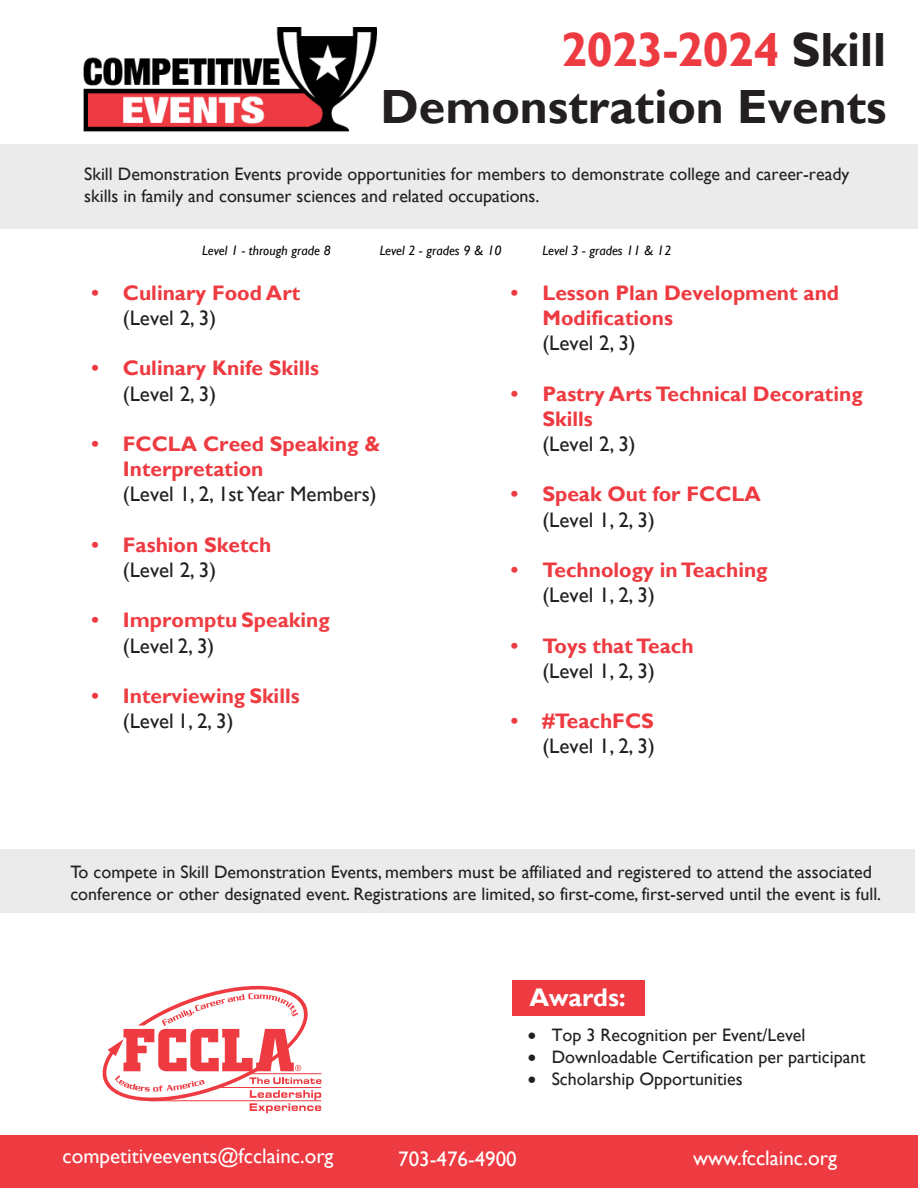
<style>
.page{position:relative;width:918px;height:1188px;background:#fff}
.page>*{position:absolute;margin:0;border:0;box-sizing:border-box;transform-origin:0 0}
.t1{font:700 48px/57.6px "Gill Sans";color:#231f20;text-align:right}
.t2{font:700 25.5px "Gill Sans";color:#fff}
.t3{font:700 21px/25.2px "Gill Sans";color:#ee3a41}
.t4{font:700 21px/25.2px "Gill Sans";color:#ef3d42}
.t5{font:21px "Gill Sans";color:#fff}
.t6{font:700 21px/25.2px "Gill Sans";color:#ee3a41}
.t7{font:21px/25.2px "Gill Sans";color:#231f20;text-align:right}
.t8{font:18px/21.6px "Gill Sans";color:#231f20}
.t9{font:italic 13.5px "Gill Sans";color:#000}
.s1{color:#ee3a41}
.s2{font-weight:400;color:#231f20}
.s3{font-style:inherit}
.s4{font-weight:700;color:#ee3a41}
</style>
<div class="page">
<div style="left:0;top:144px;width:918px;height:84px;background:#ecebeb"></div>
<div style="left:0;top:850px;width:915px;height:63px;background:#ecebeb"></div>
<svg style="left:103px;top:986px;width:218px;height:127px"></svg>
<hr style="left:213px;top:1087px;width:108px;height:1px;background:#ee3a41">
<hr style="left:151px;top:1100px;width:170px;height:1px;background:#ee3a41">
<img style="left:83px;top:28px;width:294px;height:104px">
<div style="left:1px;top:1136px;width:917px;height:52px;background:#ee3a41"></div>
<div style="left:513px;top:981px;width:132px;height:35px;background:#ee3a41"></div>
<p class="t1" style="left:380px;top:22px;width:508px"><span class="s1">2023-2024</span> Skill<br>Demonstration Events</p>
<p class="t8" style="left:84px;top:164px;width:767px">Skill Demonstration Events provide opportunities for members to demonstrate college and career-ready skills in family and consumer sciences and related occupations.</p>
<p class="t9" style="left:202px;top:243px;width:130px">Level 1 - through grade 8</p>
<p class="t9" style="left:380px;top:243px;width:123px">Level 2 - grades 9 &amp; 10</p>
<p class="t9" style="left:543px;top:243px;width:130px">Level 3 - grades 11 &amp; 12</p>
<p class="t3" style="left:123px;top:280px;width:179px;text-indent:-31px">• Culinary Food Art <span class="s2">(Level 2, 3)</span></p>
<p class="t3" style="left:123px;top:356px;width:198px;text-indent:-32px">• Culinary Knife Skills <span class="s2">(Level 2, 3)</span></p>
<p class="t3" style="left:123px;top:431px;width:259px;text-indent:-32px">• FCCLA Creed Speaking &amp;<br>Interpretation<br><span class="s2">(Level 1, 2, 1st Year Members)</span></p>
<p class="t3" style="left:123px;top:532px;width:150px;text-indent:-32px">• Fashion Sketch <span class="s2">(Level 2, 3)</span></p>
<p class="t4" style="left:123px;top:608px;width:208px;text-indent:-32px"><span class="s1">•</span> Impromptu Speaking <span class="s2">(Level 2, 3)</span></p>
<p class="t4" style="left:123px;top:684px;width:178px;text-indent:-32px"><span class="s1">•</span> Interviewing Skills <span class="s2">(Level 1, 2, 3)</span></p>
<p class="t6" style="left:542px;top:281px;width:298px;text-indent:-32px"><span class="s3">•</span> Lesson Plan Development and<br>Modifications<br><span class="s2">(Level 2, 3)</span></p>
<p class="t3" style="left:542px;top:381px;width:322px;text-indent:-32px">• Pastry Arts Technical Decorating<br>Skills<br><span class="s2">(Level 2, 3)</span></p>
<p class="t3" style="left:542px;top:482px;width:220px;text-indent:-32px">• Speak Out for FCCLA <span class="s2">(Level 1, 2, 3)</span></p>
<p class="t3" style="left:542px;top:557px;width:227px;text-indent:-32px">• Technology in Teaching <span class="s2">(Level 1, 2, 3)</span></p>
<p class="t3" style="left:511px;top:633px;width:184px;text-align:center">• Toys that Teach <span class="s2">(Level 1, 2, 3)</span></p>
<p class="t7" style="left:511px;top:708px;width:145px"><span class="s4">• #TeachFCS </span>(Level 1, 2, 3)</p>
<p class="t8" style="left:70px;top:861px;width:812px">To compete in Skill Demonstration Events, members must be affiliated and registered to attend the associated conference or other designated event. Registrations are limited, so first-come, first-served until the event is full.</p>
<p class="t2" style="left:529px;top:982px;width:98px">Awards:</p>
<p class="t8" style="left:528px;top:1025px;width:279px">• Top 3 Recognition per Event/Level</p>
<p class="t8" style="left:528px;top:1046px;width:339px">• Downloadable Certification per participant</p>
<p class="t8" style="left:528px;top:1068px;width:216px">• Scholarship Opportunities</p>
<p class="t5" style="left:63px;top:1144px;width:273px">competitiveevents@fcclainc.org</p>
<p class="t5" style="left:398px;top:1147px;width:120px">703-476-4900</p>
<p class="t5" style="left:693px;top:1146px;width:146px">www.fcclainc.org</p>
</div>
